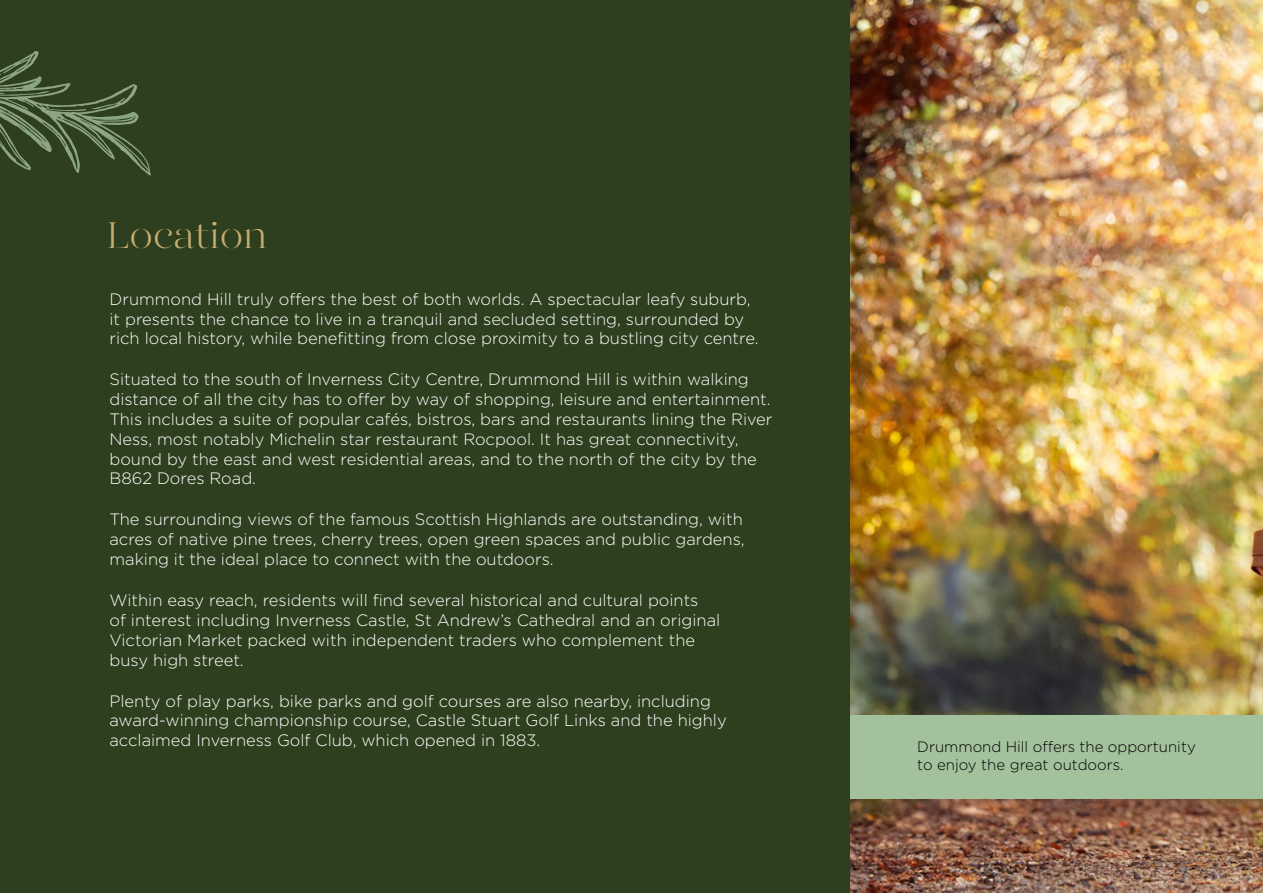
<style>
.page{position:relative;width:1263px;height:893px;background:#2d3f1e}
.page>*{position:absolute;margin:0;border:0;box-sizing:border-box;transform-origin:0 0}
.t1{font:300 37.5px "Gabriela Stencil";color:#c6ad70}
.t2{font:300 16.5px/19.8px "Gotham";color:#fff}
.t3{font:300 15px/18px "Gotham";color:#000}
</style>
<div class="page">
<img style="left:850px;top:0;width:413px;height:893px">
<svg style="left:0;top:51px;width:151px;height:125px"></svg>
<div style="left:850px;top:715px;width:413px;height:84px;background:#a3c19c"></div>
<h1 class="t1" style="left:106px;top:213px;width:162px">Location</h1>
<p class="t2" style="left:109px;top:289px;width:651px">Drummond Hill truly offers the best of both worlds. A spectacular leafy suburb, it presents the chance to live in a tranquil and secluded setting, surrounded by rich local history, while benefitting from close proximity to a bustling city centre.</p>
<p class="t2" style="left:109px;top:369px;width:664px">Situated to the south of Inverness City Centre, Drummond Hill is within walking distance of all the city has to offer by way of shopping, leisure and entertainment.<br>This includes a suite of popular cafés, bistros, bars and restaurants lining the River Ness, most notably Michelin star restaurant Rocpool. It has great connectivity, bound by the east and west residential areas, and to the north of the city by the B862 Dores Road.</p>
<p class="t2" style="left:109px;top:509px;width:637px;text-align:justify">The surrounding views of the famous Scottish Highlands are outstanding, with acres of native pine trees, cherry trees, open green spaces and public gardens, making it the ideal place to connect with the outdoors.</p>
<p class="t2" style="left:109px;top:590px;width:612px">Within easy reach, residents will find several historical and cultural points<br>of interest including Inverness Castle, St Andrew’s Cathedral and an original Victorian Market packed with independent traders who complement the busy high street.</p>
<p class="t2" style="left:109px;top:690px;width:619px">Plenty of play parks, bike parks and golf courses are also nearby, including award-winning championship course, Castle Stuart Golf Links and the highly acclaimed Inverness Golf Club, which opened in 1883.</p>
<p class="t3" style="left:917px;top:737px;width:280px">Drummond Hill offers the opportunity to enjoy the great outdoors.</p>
</div>
